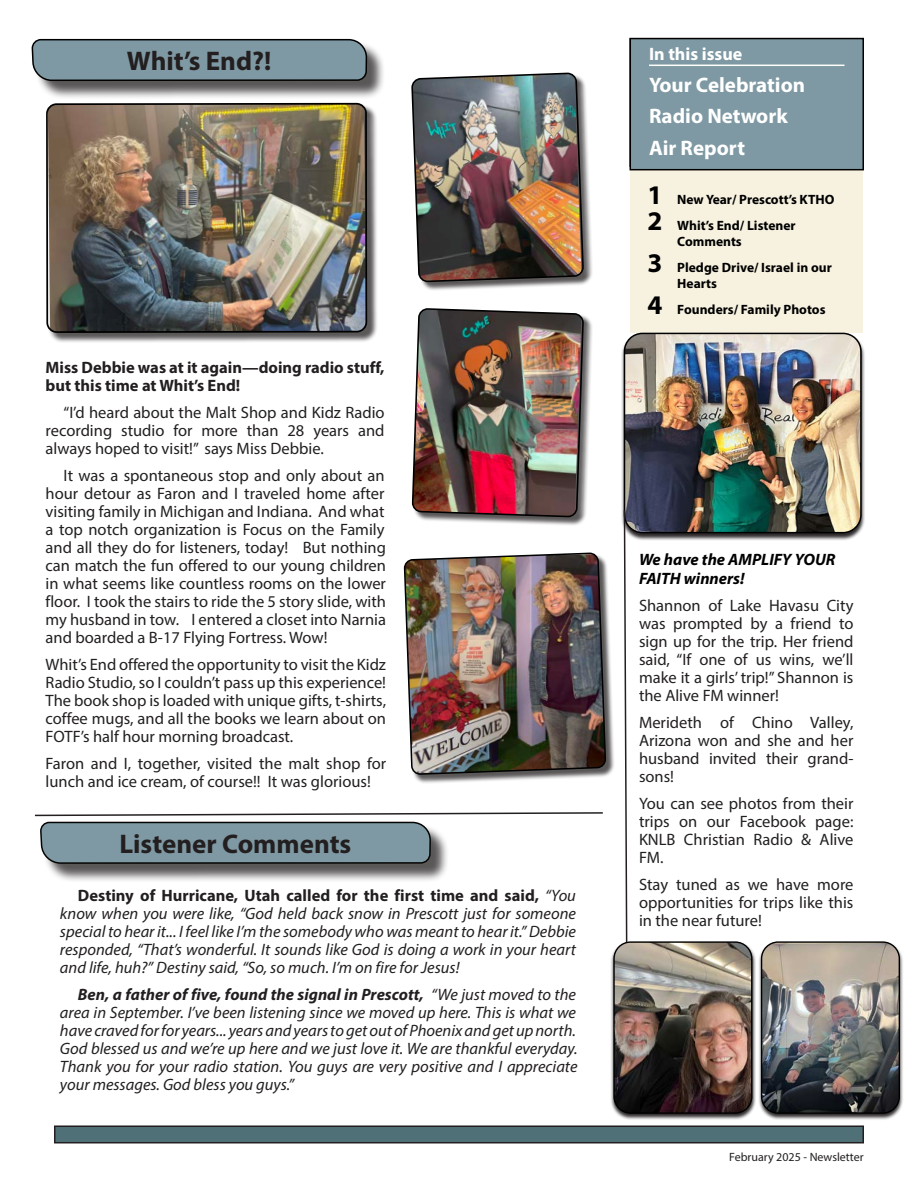
<style>
.page{position:relative;width:918px;height:1188px;background:#fff}
.page>*{position:absolute;margin:0;border:0;box-sizing:border-box;transform-origin:0 0}
.MP_Head_27_29_Ctr_Deep_Blue{font:700 27px "Myriad Pro";color:#231f20}
.Masthead_Title_18_21{font:700 21px/31.5px "Myriad Pro";color:#fff}
.Masthead_In_This_Issue{font:700 18px "Myriad Pro";color:#fff}
.MP_11_12_Just___interspaced{font:16.5px/18px "Myriad Pro";color:#231f20;text-align:justify}
.MP_11_12_Just___interspaced-2{font:italic 16.5px/18px "Myriad Pro";color:#231f20;text-align:justify}
.MP_11_12_Just___interspaced-3{font:700 16.5px/18px "Myriad Pro";color:#231f20}
.MP_13_13_Title_Left{font:italic 700 16.5px/19.5px "Myriad Pro";color:#000}
.Masthead_TOC_Entry{font:700 13.5px/16.5px "Myriad Pro";color:#000}
.t1{font:12px "Myriad Pro";color:#231f20}
.s1{font-weight:700;font-style:normal}
.s2{font-weight:700}
.s3{font-size:27px}
</style>
<div class="page">
<div style="left:630px;top:39px;width:233px;height:294px;background:#f7f2e0"></div>
<div style="left:630px;top:39px;width:233px;height:131px;background:#7e99a3"></div>
<hr style="left:649px;top:65px;width:196px;height:1px;background:#fff">
<div style="left:630px;top:38px;width:234px;height:132px;border:2px solid #000"></div>
<div style="left:55px;top:1126px;width:808px;height:17px;background:#507077"></div>
<div style="left:54px;top:1125px;width:810px;height:18px;border:2px solid #231f20"></div>
<div style="left:621px;top:333px;width:245px;height:207px;background:#231f20;opacity:.95"></div>
<img style="left:624px;top:333px;width:237px;height:200px">
<div style="left:624px;top:333px;width:238px;height:200px;border:2px solid #000;border-radius:18px"></div>
<svg style="left:623px;top:509px;width:6px;height:432px"></svg>
<div style="left:43px;top:824px;width:406px;height:58px;background:#231f20;opacity:.75"></div>
<div style="left:34px;top:41px;width:351px;height:59px;background:#231f20;opacity:.75"></div>
<svg style="left:31px;top:38px;width:14px;height:44px"></svg>
<svg style="left:35px;top:812px;width:568px;height:52px"></svg>
<div style="left:610px;top:941px;width:146px;height:179px;background:#231f20;opacity:.95"></div>
<img style="left:614px;top:942px;width:138px;height:171px">
<div style="left:613px;top:941px;width:139px;height:173px;border:1px solid #000;border-radius:17px"></div>
<div style="left:47px;top:104px;width:331px;height:239px;background:#231f20;opacity:.75"></div>
<img style="left:45px;top:38px;width:323px;height:295px">
<div style="left:413px;top:74px;width:180px;height:218px;background:#231f20;opacity:.75"></div>
<img style="left:412px;top:73px;width:171px;height:209px">
<div style="left:413px;top:310px;width:180px;height:217px;background:#231f20;opacity:.75"></div>
<img style="left:411px;top:308px;width:174px;height:210px">
<div style="left:405px;top:554px;width:210px;height:230px;background:#231f20;opacity:.75"></div>
<img style="left:404px;top:553px;width:201px;height:221px">
<div style="left:758px;top:941px;width:146px;height:179px;background:#231f20;opacity:.95"></div>
<img style="left:762px;top:942px;width:137px;height:171px">
<div style="left:761px;top:941px;width:139px;height:173px;border:1px solid #000;border-radius:17px"></div>
<p class="MP_Head_27_29_Ctr_Deep_Blue" style="left:127px;top:43px;width:146px">Whit’s End?!</p>
<p class="MP_11_12_Just___interspaced-3" style="left:46px;top:358px;width:341px">Miss Debbie was at it again—doing radio stuff, but this time at Whit’s End!</p>
<p class="MP_11_12_Just___interspaced" style="left:46px;top:403px;width:341px;text-indent:18px">“I’d heard about the Malt Shop and Kidz Radio recording studio for more than 28 years and always hoped to visit!” says Miss Debbie.</p>
<p class="MP_11_12_Just___interspaced" style="left:46px;top:466px;width:342px;text-indent:18px">It was a spontaneous stop and only about an hour detour as Faron and I traveled home after visiting family in Michigan and Indiana. And what a top notch organization is Focus on the Family and all they do for listeners, today! But nothing can match the fun offered to our young children in what seems like countless rooms on the lower floor. I took the stairs to ride the 5 story slide, with my husband in tow. I entered a closet into Narnia and boarded a B-17 Flying Fortress. Wow!</p>
<p class="MP_11_12_Just___interspaced" style="left:46px;top:655px;width:342px">Whit’s End offered the opportunity to visit the Kidz Radio Studio, so I couldn’t pass up this experience!<br>The book shop is loaded with unique gifts, t-shirts, coffee mugs, and all the books we learn about on FOTF’s half hour morning broadcast.</p>
<p class="MP_11_12_Just___interspaced" style="left:46px;top:754px;width:342px">Faron and I, together, visited the malt shop for lunch and ice cream, of course!! It was glorious!</p>
<p class="MP_Head_27_29_Ctr_Deep_Blue" style="left:119px;top:826px;width:233px">Listener Comments</p>
<p class="MP_11_12_Just___interspaced-2" style="left:60px;top:886px;width:518px;text-indent:18px"><span class="s1">Destiny of Hurricane, Utah called for the first time and said,</span> “You know when you were like, “God held back snow in Prescott just for someone special to hear it... I feel like I’m the somebody who was meant to hear it.” Debbie responded, “That’s wonderful. It sounds like God is doing a work in your heart and life, huh?” Destiny said, “So, so much. I’m on fire for Jesus!</p>
<p class="MP_11_12_Just___interspaced-2" style="left:60px;top:985px;width:519px;text-indent:18px"><span class="s2">Ben, a father of five, found the signal in Prescott,</span> “We just moved to the area in September. I’ve been listening since we moved up here. This is what we have craved for for years... years and years to get out of Phoenix and get up north.<br>God blessed us and we’re up here and we just love it. We are thankful everyday.<br>Thank you for your radio station. You guys are very positive and I appreciate your messages. God bless you guys.”</p>
<p class="Masthead_In_This_Issue" style="left:649px;top:42px;width:95px">In this issue</p>
<p class="Masthead_Title_18_21" style="left:649px;top:68px;width:158px">Your Celebration<br>Radio Network</p>
<p class="Masthead_Title_18_21" style="left:649px;top:131px;width:98px">Air Report</p>
<p class="Masthead_TOC_Entry" style="left:648px;top:191px;width:188px"><span class="s3">1</span> New Year/ Prescott’s KTHO</p>
<p class="Masthead_TOC_Entry" style="left:677px;top:217px;width:120px;text-indent:-30px"><span class="s3">2</span> Whit’s End/ Listener<br>Comments</p>
<p class="Masthead_TOC_Entry" style="left:677px;top:259px;width:156px;text-indent:-30px"><span class="s3">3</span> Pledge Drive/ Israel in our<br>Hearts</p>
<p class="Masthead_TOC_Entry" style="left:648px;top:301px;width:180px"><span class="s3">4</span> Founders/ Family Photos</p>
<p class="MP_13_13_Title_Left" style="left:639px;top:549px;width:198px">We have the AMPLIFY YOUR<br>FAITH winners!</p>
<p class="MP_11_12_Just___interspaced" style="left:639px;top:597px;width:216px">Shannon of Lake Havasu City was prompted by a friend to sign up for the trip. Her friend said, “If one of us wins, we’ll make it a girls’ trip!” Shannon is the Alive FM winner!</p>
<p class="MP_11_12_Just___interspaced" style="left:639px;top:714px;width:216px">Merideth of Chino Valley, Arizona won and she and her husband invited their grand&shy;sons!</p>
<p class="MP_11_12_Just___interspaced" style="left:639px;top:795px;width:216px">You can see photos from their trips on our Facebook page:<br>KNLB Christian Radio &amp; Alive FM.</p>
<p class="MP_11_12_Just___interspaced" style="left:639px;top:876px;width:216px">Stay tuned as we have more opportunities for trips like this in the near future!</p>
<p class="t1" style="left:729px;top:1149px;width:136px">February 2025 - Newsletter</p>
</div>
